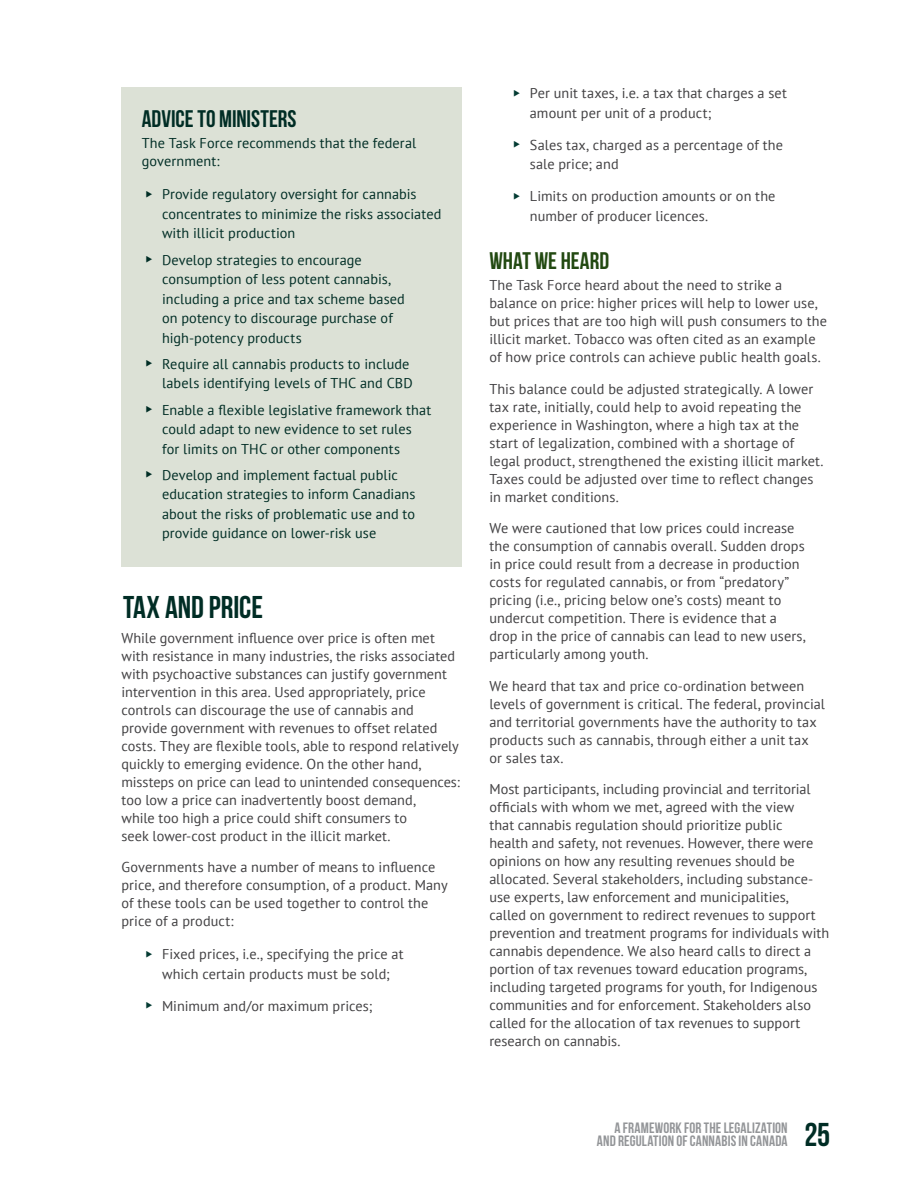
<style>
.page{position:relative;width:918px;height:1188px;background:#fff}
.page>*{position:absolute;margin:0;border:0;box-sizing:border-box;transform-origin:0 0}
.t1{font:700 31.5px "Bebas Neue";letter-spacing:-.005em;color:#002d25}
.Advice_Title{font:24px "Bebas Neue";color:#002d25}
.t2{font:24px "Bebas Neue";letter-spacing:.005em;color:#224911}
.t3{font:700 15px/13.5px "Bebas Neue";letter-spacing:.01em;color:#939598}
.Body{font:14.25px/18px "PT Sans";letter-spacing:.005em;color:#414042}
.Advice_Body{font:14.25px/19.5px "PT Sans";letter-spacing:.005em;color:#002d25}
.s1{font-size:33px;color:#002d25}
</style>
<div class="page">
<div style="left:122px;top:88px;width:340px;height:479px;background:#dce1d6"></div>
<p class="Advice_Title" style="left:142px;top:106px;width:156px">ADVICE TO MINISTERS</p>
<p class="Advice_Body" style="left:142px;top:134px;width:276px;line-height:18px">The Task Force recommends that the federal government:</p>
<p class="Advice_Body" style="left:162px;top:184px;width:281px">Provide regulatory oversight for cannabis concentrates to minimize the risks associated with illicit production</p>
<p class="Advice_Body" style="left:162px;top:250px;width:244px">Develop strategies to encourage consumption of less potent cannabis, including a price and tax scheme based on potency to discourage purchase of high-potency products</p>
<p class="Advice_Body" style="left:162px;top:354px;width:252px">Require all cannabis products to include labels identifying levels of THC and CBD</p>
<p class="Advice_Body" style="left:162px;top:400px;width:271px">Enable a flexible legislative framework that could adapt to new evidence to set rules for limits on THC or other components</p>
<p class="Advice_Body" style="left:162px;top:465px;width:255px">Develop and implement factual public education strategies to inform Canadians about the risks of problematic use and to provide guidance on lower-risk use</p>
<h1 class="t1" style="left:123px;top:590px;width:141px">TAX AND PRICE</h1>
<p class="Body" style="left:122px;top:628px;width:340px">While government influence over price is often met with resistance in many industries, the risks associated with psychoactive substances can justify government intervention in this area. Used appropriately, price controls can discourage the use of cannabis and provide government with revenues to offset related costs. They are flexible tools, able to respond relatively quickly to emerging evidence. On the other hand, missteps on price can lead to unintended consequences: too low a price can inadvertently boost demand,<br>while too high a price could shift consumers to<br>seek lower-cost product in the illicit market.</p>
<p class="Body" style="left:122px;top:858px;width:328px">Governments have a number of means to influence price, and therefore consumption, of a product. Many of these tools can be used together to control the price of a product:</p>
<p class="Body" style="left:162px;top:944px;width:243px;line-height:19.5px">Fixed prices, i.e., specifying the price at which certain products must be sold;</p>
<p class="Body" style="left:162px;top:996px;width:212px">Minimum and/or maximum prices;</p>
<p class="Body" style="left:530px;top:83px;width:259px;line-height:19.5px">Per unit taxes, i.e. a tax that charges a set amount per unit of a product;</p>
<p class="Body" style="left:530px;top:135px;width:255px;line-height:19.5px">Sales tax, charged as a percentage of the sale price; and</p>
<p class="Body" style="left:530px;top:186px;width:247px;line-height:19.5px">Limits on production amounts or on the number of producer licences.</p>
<h2 class="t2" style="left:489px;top:248px;width:121px">WHAT WE HEARD</h2>
<p class="Body" style="left:489px;top:276px;width:339px">The Task Force heard about the need to strike a balance on price: higher prices will help to lower use, but prices that are too high will push consumers to the illicit market. Tobacco was often cited as an example of how price controls can achieve public health goals.</p>
<p class="Body" style="left:489px;top:380px;width:336px">This balance could be adjusted strategically. A lower tax rate, initially, could help to avoid repeating the experience in Washington, where a high tax at the start of legalization, combined with a shortage of legal product, strengthened the existing illicit market.<br>Taxes could be adjusted over time to reflect changes in market conditions.</p>
<p class="Body" style="left:489px;top:519px;width:318px">We were cautioned that low prices could increase the consumption of cannabis overall. Sudden drops in price could result from a decrease in production costs for regulated cannabis, or from “predatory” pricing (i.e., pricing below one’s costs) meant to undercut competition. There is evidence that a drop in the price of cannabis can lead to new users, particularly among youth.</p>
<p class="Body" style="left:489px;top:677px;width:337px">We heard that tax and price co-ordination between levels of government is critical. The federal, provincial and territorial governments have the authority to tax products such as cannabis, through either a unit tax<br>or sales tax.</p>
<p class="Body" style="left:489px;top:780px;width:341px">Most participants, including provincial and territorial officials with whom we met, agreed with the view<br>that cannabis regulation should prioritize public<br>health and safety, not revenues. However, there were opinions on how any resulting revenues should be allocated. Several stakeholders, including substance&shy;use experts, law enforcement and municipalities,<br>called on government to redirect revenues to support prevention and treatment programs for individuals with cannabis dependence. We also heard calls to direct a portion of tax revenues toward education programs, including targeted programs for youth, for Indigenous communities and for enforcement. Stakeholders also called for the allocation of tax revenues to support research on cannabis.</p>
<p class="t3" style="left:597px;top:1121px;width:235px;text-indent:18px">A FRAMEWORK FOR THE LEGALIZATION<br>AND REGULATION OF CANNABIS IN CANADA <span class="s1">25</span></p>
</div>
